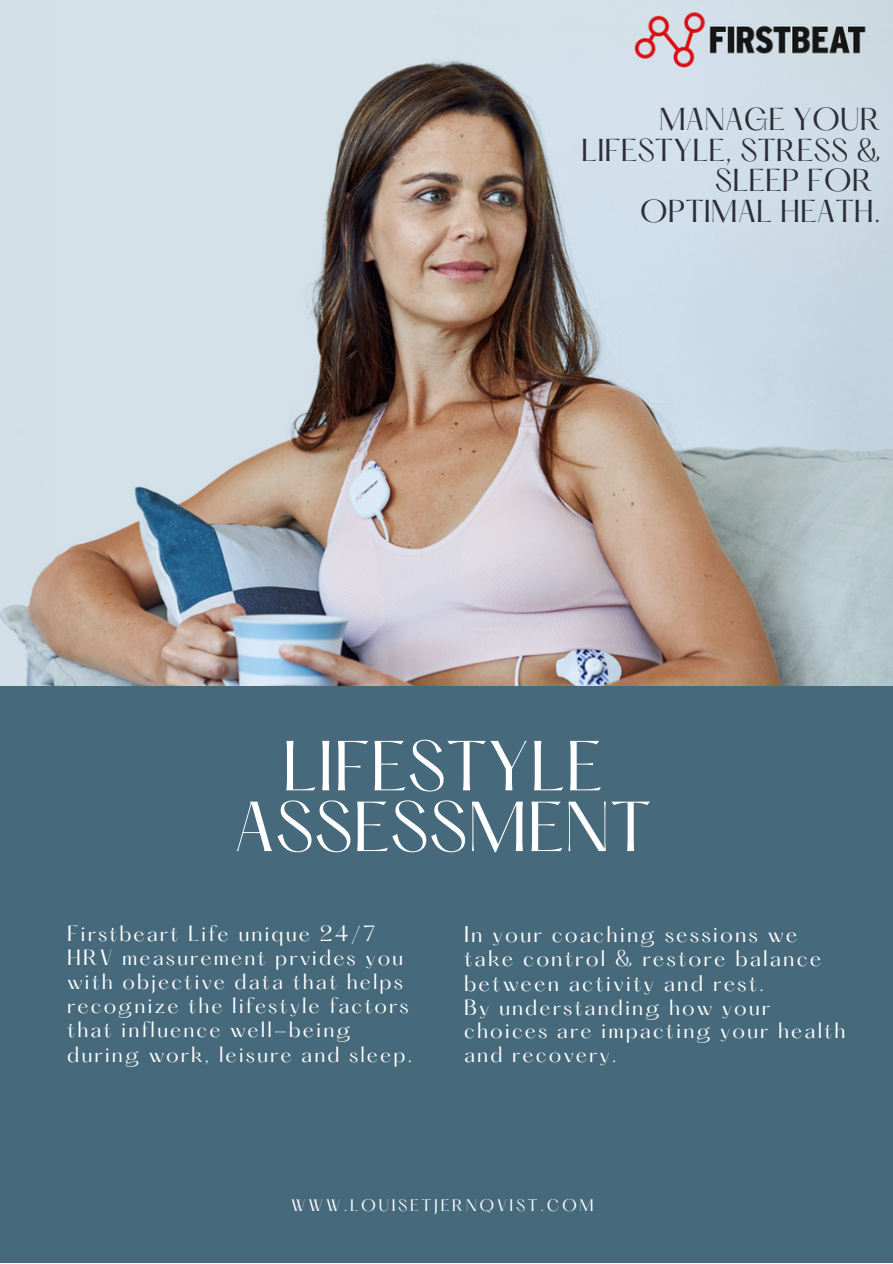
<style>
.page{position:relative;width:893px;height:1264px;background:#fff}
.page>*{position:absolute;margin:0;border:0;box-sizing:border-box;transform-origin:0 0}
.t1{font:61.8px/60.8px "Hatton";color:#fff;text-align:center}
.t2{font:27.75px/30.3px "Hatton";color:#2c2d36;text-align:right}
.t3{font:19.8px/24.8px "Hatton";letter-spacing:.105em;color:#fff}
.t4{font:19.35px/24.2px "Hatton";letter-spacing:.105em;color:#fff}
.t5{font:14.7px "Hatton";letter-spacing:.18em;color:#fff}
</style>
<div class="page">
<div style="left:0;top:0;width:892px;height:1262px;background:#46697b"></div>
<img style="left:0;top:0;width:892px;height:686px">
<p class="t2" style="left:581px;top:107px;width:301px">MANAGE YOUR<br>LIFESTYLE, STRESS &amp;<br>SLEEP FOR</p>
<p class="t2" style="left:639px;top:199px;width:242px">OPTIMAL HEATH.</p>
<p class="t1" style="left:233px;top:742px;width:419px">LIFESTYLE<br>ASSESSMENT</p>
<p class="t4" style="left:67px;top:923px;width:347px">Firstbeart Life unique 24/7<br>HRV measurement prvides you with objective data that helps recognize the lifestyle factors that influence well-being during work, leisure and sleep.</p>
<p class="t3" style="left:464px;top:923px;width:359px">In your coaching sessions we take control &amp; restore balance between activity and rest.</p>
<p class="t4" style="left:464px;top:997px;width:383px;line-height:23.5px">By understanding how your choices are impacting your health and recovery.</p>
<p class="t5" style="left:291px;top:1197px;width:304px">WWW.LOUISETJERNQVIST.COM</p>
</div>
